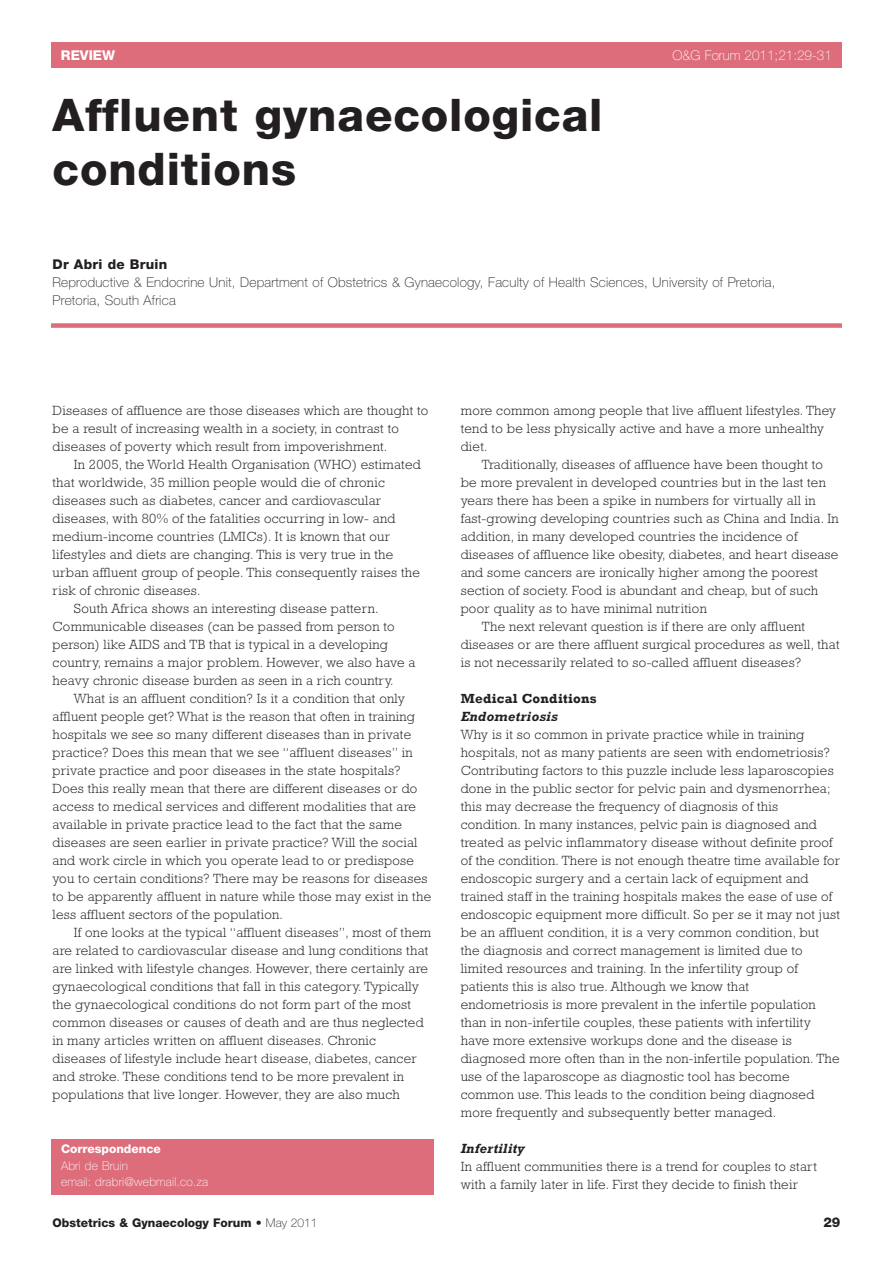
<style>
.page{position:relative;width:893px;height:1263px;background:#fff}
.page>*{position:absolute;margin:0;border:0;box-sizing:border-box;transform-origin:0 0}
.t1{font:800 45px/54px "Helvetica Neue";letter-spacing:.02em;color:#231f20}
.t2{font:300 13.5px/18px "Rockwell";letter-spacing:.02em;color:#231f20}
.t3{font:100 13.5px/18px "Helvetica Neue";letter-spacing:.015em;color:#231f20}
.t4{font:italic 700 13.5px "Rockwell";letter-spacing:.02em;color:#231f20}
.t5{font:100 13.5px "Helvetica Neue";color:#fff}
.t6{font:700 13.5px "Rockwell";letter-spacing:.02em;color:#231f20}
.t7{font:800 13.5px "Helvetica Neue";letter-spacing:.02em;color:#231f20}
.t8{font:800 13.5px "Helvetica Neue";color:#fff}
.t9{font:100 12px/16.5px "Helvetica Neue";letter-spacing:.015em;color:#fff}
.t10{font:800 12px "Helvetica Neue";color:#231f20}
.t11{font:800 12px "Helvetica Neue";color:#fff}
.s1{font-weight:100}
</style>
<div class="page">
<div style="left:51px;top:43px;width:791px;height:25px;background:#dd6d7a"></div>
<div style="left:51px;top:323px;width:791px;height:5px;background:#dd6d7a"></div>
<div style="left:51px;top:1140px;width:383px;height:55px;background:#dd6d7a"></div>
<p class="t8" style="left:61px;top:50px;width:56px">REVIEW</p>
<p class="t5" style="left:673px;top:50px;width:161px">O&amp;G Forum 2011;21:29-31</p>
<h1 class="t1" style="left:53px;top:92px;width:552px">Affluent gynaecological conditions</h1>
<p class="t7" style="left:53px;top:259px;width:116px">Dr Abri de Bruin</p>
<p class="t3" style="left:53px;top:274px;width:724px">Reproductive &amp; Endocrine Unit, Department of Obstetrics &amp; Gynaecology, Faculty of Health Sciences, University of Pretoria,<br>Pretoria, South Africa</p>
<p class="t2" style="left:53px;top:402px;width:377px">Diseases of affluence are those diseases which are thought to be a result of increasing wealth in a society, in contrast to diseases of poverty which result from impoverishment.</p>
<p class="t2" style="left:74px;top:456px;width:348px">In 2005, the World Health Organisation (WHO) estimated</p>
<p class="t2" style="left:53px;top:474px;width:334px">that worldwide, 35 million people would die of chronic</p>
<p class="t2" style="left:53px;top:492px;width:330px">diseases such as diabetes, cancer and cardiovascular</p>
<p class="t2" style="left:53px;top:510px;width:344px">diseases, with 80% of the fatalities occurring in low- and</p>
<p class="t2" style="left:53px;top:528px;width:339px">medium-income countries (LMICs). It is known that our</p>
<p class="t2" style="left:53px;top:546px;width:342px">lifestyles and diets are changing. This is very true in the</p>
<p class="t2" style="left:53px;top:564px;width:369px">urban affluent group of people. This consequently raises the</p>
<p class="t2" style="left:53px;top:582px;width:149px">risk of chronic diseases.</p>
<p class="t2" style="left:74px;top:600px;width:306px">South Africa shows an interesting disease pattern.</p>
<p class="t2" style="left:53px;top:618px;width:344px">Communicable diseases (can be passed from person to</p>
<p class="t2" style="left:53px;top:636px;width:337px">person) like AIDS and TB that is typical in a developing</p>
<p class="t2" style="left:53px;top:654px;width:364px">country, remains a major problem. However, we also have a</p>
<p class="t2" style="left:53px;top:672px;width:342px">heavy chronic disease burden as seen in a rich country.</p>
<p class="t2" style="left:74px;top:690px;width:333px">What is an affluent condition? Is it a condition that only</p>
<p class="t2" style="left:53px;top:708px;width:364px">affluent people get? What is the reason that often in training</p>
<p class="t2" style="left:53px;top:726px;width:360px">hospitals we see so many different diseases than in private</p>
<p class="t2" style="left:53px;top:744px;width:361px">practice? Does this mean that we see “affluent diseases” in</p>
<p class="t2" style="left:53px;top:762px;width:349px">private practice and poor diseases in the state hospitals?</p>
<p class="t2" style="left:53px;top:780px;width:366px">Does this really mean that there are different diseases or do</p>
<p class="t2" style="left:53px;top:798px;width:365px">access to medical services and different modalities that are</p>
<p class="t2" style="left:53px;top:816px;width:351px">available in private practice lead to the fact that the same</p>
<p class="t2" style="left:53px;top:834px;width:366px">diseases are seen earlier in private practice? Will the social</p>
<p class="t2" style="left:53px;top:852px;width:363px">and work circle in which you operate lead to or predispose</p>
<p class="t2" style="left:53px;top:870px;width:376px">you to certain conditions? There may be reasons for diseases</p>
<p class="t2" style="left:53px;top:888px;width:380px">to be apparently affluent in nature while those may exist in the</p>
<p class="t2" style="left:53px;top:906px;width:232px">less affluent sectors of the population.</p>
<p class="t2" style="left:74px;top:924px;width:359px">If one looks at the typical “affluent diseases”, most of them</p>
<p class="t2" style="left:53px;top:942px;width:377px">are related to cardiovascular disease and lung conditions that</p>
<p class="t2" style="left:52px;top:960px;width:377px">are linked with lifestyle changes. However, there certainly are</p>
<p class="t2" style="left:52px;top:978px;width:368px">gynaecological conditions that fall in this category. Typically</p>
<p class="t2" style="left:52px;top:996px;width:360px">the gynaecological conditions do not form part of the most</p>
<p class="t2" style="left:52px;top:1014px;width:373px">common diseases or causes of death and are thus neglected</p>
<p class="t2" style="left:52px;top:1032px;width:325px">in many articles written on affluent diseases. Chronic</p>
<p class="t2" style="left:52px;top:1050px;width:366px">diseases of lifestyle include heart disease, diabetes, cancer</p>
<p class="t2" style="left:52px;top:1068px;width:353px">and stroke. These conditions tend to be more prevalent in</p>
<p class="t2" style="left:52px;top:1086px;width:349px">populations that live longer. However, they are also much</p>
<p class="t11" style="left:61px;top:1144px;width:101px">Correspondence</p>
<p class="t9" style="left:61px;top:1158px;width:149px">Abri de Bruin<br>email: drabri@webmail.co.za</p>
<p class="t2" style="left:461px;top:402px;width:377px">more common among people that live affluent lifestyles. They tend to be less physically active and have a more unhealthy diet.</p>
<p class="t2" style="left:482px;top:456px;width:343px">Traditionally, diseases of affluence have been thought to</p>
<p class="t2" style="left:461px;top:474px;width:367px">be more prevalent in developed countries but in the last ten</p>
<p class="t2" style="left:461px;top:492px;width:356px">years there has been a spike in numbers for virtually all in</p>
<p class="t2" style="left:461px;top:510px;width:379px">fast-growing developing countries such as China and India. In</p>
<p class="t2" style="left:461px;top:528px;width:338px">addition, in many developed countries the incidence of</p>
<p class="t2" style="left:461px;top:546px;width:379px">diseases of affluence like obesity, diabetes, and heart disease</p>
<p class="t2" style="left:461px;top:564px;width:359px">and some cancers are ironically higher among the poorest</p>
<p class="t2" style="left:461px;top:582px;width:359px">section of society. Food is abundant and cheap, but of such</p>
<p class="t2" style="left:461px;top:600px;width:248px">poor quality as to have minimal nutrition</p>
<p class="t2" style="left:482px;top:618px;width:325px">The next relevant question is if there are only affluent</p>
<p class="t2" style="left:461px;top:636px;width:380px">diseases or are there affluent surgical procedures as well, that</p>
<p class="t2" style="left:461px;top:654px;width:342px">is not necessarily related to so-called affluent diseases?</p>
<p class="t6" style="left:461px;top:690px;width:138px">Medical Conditions</p>
<p class="t4" style="left:461px;top:711px;width:98px">Endometriosis</p>
<p class="t2" style="left:461px;top:726px;width:381px">Why is it so common in private practice while in training hospitals, not as many patients are seen with endometriosis?<br>Contributing factors to this puzzle include less laparoscopies done in the public sector for pelvic pain and dysmenorrhea; this may decrease the frequency of diagnosis of this condition. In many instances, pelvic pain is diagnosed and treated as pelvic inflammatory disease without definite proof of the condition. There is not enough theatre time available for endoscopic surgery and a certain lack of equipment and trained staff in the training hospitals makes the ease of use of endoscopic equipment more difficult. So per se it may not just be an affluent condition, it is a very common condition, but the diagnosis and correct management is limited due to limited resources and training. In the infertility group of patients this is also true. Although we know that<br>endometriosis is more prevalent in the infertile population than in non-infertile couples, these patients with infertility have more extensive workups done and the disease is diagnosed more often than in the non-infertile population. The use of the laparoscope as diagnostic tool has become common use. This leads to the condition being diagnosed more frequently and subsequently better managed.</p>
<p class="t4" style="left:461px;top:1143px;width:66px">Infertility</p>
<p class="t2" style="left:461px;top:1158px;width:358px">In affluent communities there is a trend for couples to start with a family later in life. First they decide to finish their</p>
<p class="t10" style="left:53px;top:1219px;width:266px">Obstetrics &amp; Gynaecology Forum • <span class="s1">May 2011</span></p>
<p class="t7" style="left:823px;top:1218px;width:19px">29</p>
</div>
